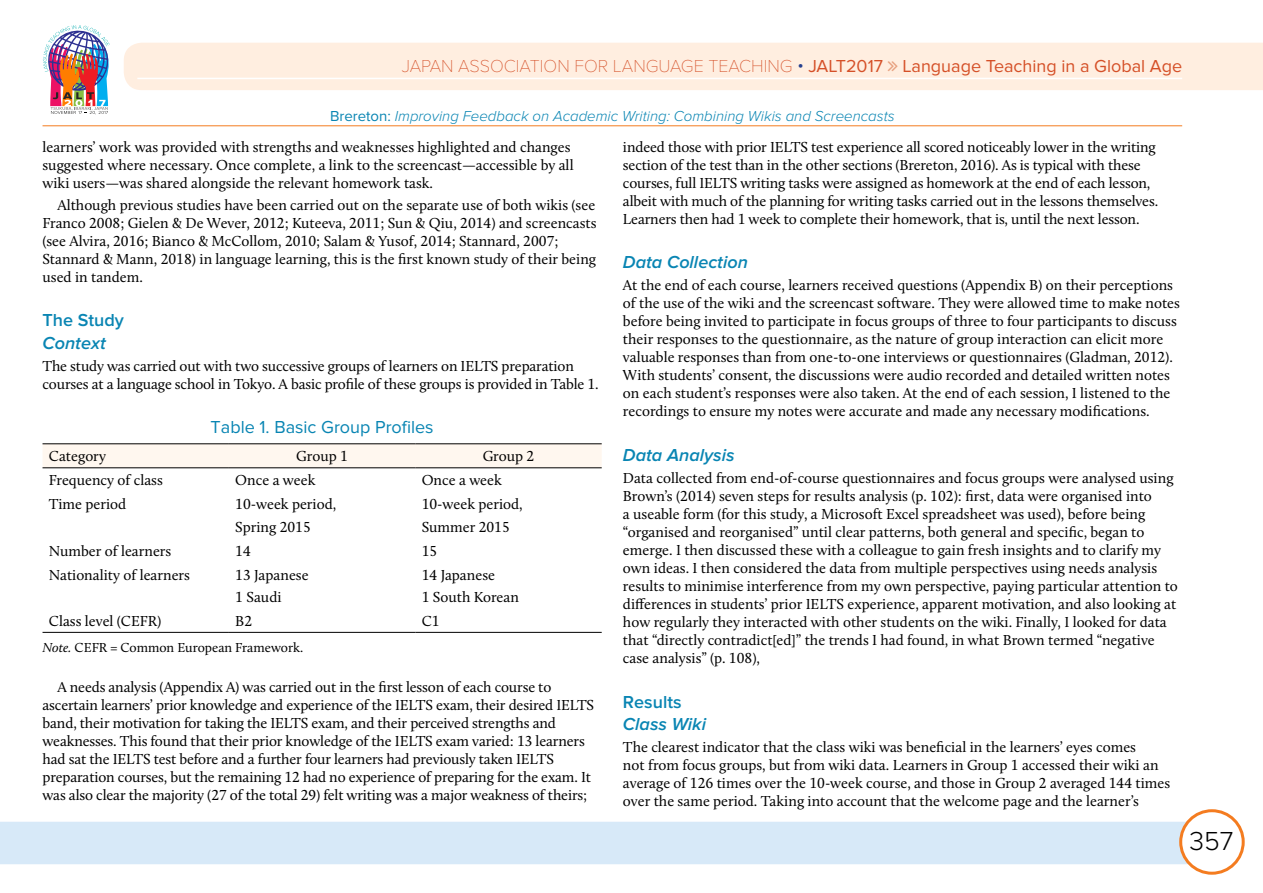
<style>
.page{position:relative;width:1263px;height:893px;background:#fff}
.page>*{position:absolute;margin:0;border:0;box-sizing:border-box;transform-origin:0 0}
.t1{font:300 27px "Proxima Nova";color:#000}
.t2{font:18px "Proxima Nova";color:#d55028}
.t3{font:italic 600 18px "Proxima Nova";color:#0985b3}
.t4{font:18px "Proxima Nova";color:#0985b3}
.t5{font:600 18px "Proxima Nova";color:#0985b3}
.t6{font:15px/18px "Calluna";color:#000}
.t7{font:italic 300 15px "Proxima Nova";color:#0985b3}
.t8{font:13.5px "Calluna";color:#000}
.s1{font-family:"Proxima Nova T";font-weight:100}
.s2{font-weight:300;color:#25408f}
.s3{font-weight:400;font-style:normal}
.s4{font-style:italic}
</style>
<div class="page">
<div style="left:0;top:822px;width:1190px;height:42px;background:#d7e9f8"></div>
<div style="left:1181px;top:811px;width:62px;height:62px;background:#fff;border-radius:50%"></div>
<div style="left:1179px;top:809px;width:66px;height:66px;border:3px solid #f47c20;border-radius:50%"></div>
<div style="left:124px;top:43px;width:1139px;height:47px;background:#ffeee0"></div>
<hr style="left:137px;top:78px;width:1045px;height:1px;background:#fff">
<hr style="left:43px;top:126px;width:1139px;height:1px;background:#f47c20">
<img style="left:43px;top:25px;width:67px;height:90px">
<div style="left:43px;top:445px;width:559px;height:23px;background:#fff7ef"></div>
<hr style="left:43px;top:444px;width:186px;height:1px;background:#000">
<hr style="left:229px;top:444px;width:186px;height:1px;background:#000">
<hr style="left:43px;top:468px;width:186px;height:1px;background:#000">
<hr style="left:229px;top:468px;width:186px;height:1px;background:#000">
<hr style="left:415px;top:632px;width:187px;height:1px;background:#000">
<hr style="left:415px;top:444px;width:187px;height:1px;background:#000">
<hr style="left:415px;top:468px;width:187px;height:1px;background:#000">
<hr style="left:43px;top:632px;width:186px;height:1px;background:#000">
<hr style="left:229px;top:632px;width:186px;height:1px;background:#000">
<svg style="left:888px;top:61px;width:9px;height:10px"></svg>
<p class="t2" style="left:402px;top:55px;width:782px"><span class="s1">JAPAN ASSOCIATION FOR LANGUAGE TEACHING</span> <span class="s2">•</span> JALT2017 Language Teaching in a Global Age</p>
<p class="t7" style="left:330px;top:108px;width:566px"><span class="s3">Brereton:</span> Improving Feedback on Academic Writing: Combining Wikis and Screencasts</p>
<p class="t6" style="left:43px;top:137px;width:533px">learners’ work was provided with strengths and weaknesses highlighted and changes suggested where necessary. Once complete, a link to the screencast—accessible by all wiki users—was shared alongside the relevant homework task.</p>
<p class="t6" style="left:43px;top:196px;width:556px;text-indent:15px">Although previous studies have been carried out on the separate use of both wikis (see Franco 2008; Gielen &amp; De Wever, 2012; Kuteeva, 2011; Sun &amp; Qiu, 2014) and screencasts (see Alvira, 2016; Bianco &amp; McCollom, 2010; Salam &amp; Yusof, 2014; Stannard, 2007; Stannard &amp; Mann, 2018) in language learning, this is the first known study of their being used in tandem.</p>
<p class="t5" style="left:43px;top:310px;width:83px">The Study</p>
<p class="t3" style="left:43px;top:332px;width:65px">Context</p>
<p class="t6" style="left:43px;top:357px;width:558px">The study was carried out with two successive groups of learners on IELTS preparation courses at a language school in Tokyo. A basic profile of these groups is provided in Table 1.</p>
<p class="t4" style="left:211px;top:417px;width:225px">Table 1. Basic Group Profiles</p>
<p class="t6" style="left:49px;top:447px;width:59px">Category</p>
<p class="t6" style="left:296px;top:447px;width:53px">Group 1</p>
<p class="t6" style="left:483px;top:447px;width:53px">Group 2</p>
<p class="t6" style="left:49px;top:471px;width:115px">Frequency of class</p>
<p class="t6" style="left:235px;top:471px;width:82px">Once a week</p>
<p class="t6" style="left:422px;top:471px;width:82px">Once a week</p>
<p class="t6" style="left:49px;top:495px;width:79px">Time period</p>
<p class="t6" style="left:235px;top:493px;width:103px;line-height:22.2px">10-week period,<br>Spring 2015</p>
<p class="t6" style="left:422px;top:493px;width:103px;line-height:22.2px">10-week period,<br>Summer 2015</p>
<p class="t6" style="left:49px;top:541px;width:124px">Number of learners</p>
<p class="t6" style="left:235px;top:541px;width:17px">14</p>
<p class="t6" style="left:422px;top:541px;width:17px">15</p>
<p class="t6" style="left:49px;top:565px;width:143px">Nationality of learners</p>
<p class="t6" style="left:235px;top:563px;width:75px;line-height:22.2px">13 Japanese<br>1 Saudi</p>
<p class="t6" style="left:422px;top:563px;width:99px;line-height:22.2px">14 Japanese<br>1 South Korean</p>
<p class="t6" style="left:49px;top:612px;width:114px">Class level (CEFR)</p>
<p class="t6" style="left:235px;top:612px;width:18px">B2</p>
<p class="t6" style="left:422px;top:612px;width:19px">C1</p>
<p class="t8" style="left:43px;top:639px;width:262px"><span class="s4">Note.</span> CEFR = Common European Framework.</p>
<p class="t6" style="left:43px;top:678px;width:553px;text-indent:15px">A needs analysis (Appendix A) was carried out in the first lesson of each course to ascertain learners’ prior knowledge and experience of the IELTS exam, their desired IELTS band, their motivation for taking the IELTS exam, and their perceived strengths and weaknesses. This found that their prior knowledge of the IELTS exam varied: 13 learners had sat the IELTS test before and a further four learners had previously taken IELTS preparation courses, but the remaining 12 had no experience of preparing for the exam. It was also clear the majority (27 of the total 29) felt writing was a major weakness of theirs;</p>
<p class="t6" style="left:623px;top:137px;width:537px">indeed those with prior IELTS test experience all scored noticeably lower in the writing section of the test than in the other sections (Brereton, 2016). As is typical with these courses, full IELTS writing tasks were assigned as homework at the end of each lesson, albeit with much of the planning for writing tasks carried out in the lessons themselves.<br>Learners then had 1 week to complete their homework, that is, until the next lesson.</p>
<p class="t3" style="left:623px;top:252px;width:126px">Data Collection</p>
<p class="t6" style="left:623px;top:276px;width:558px">At the end of each course, learners received questions (Appendix B) on their perceptions of the use of the wiki and the screencast software. They were allowed time to make notes before being invited to participate in focus groups of three to four participants to discuss their responses to the questionnaire, as the nature of group interaction can elicit more valuable responses than from one-to-one interviews or questionnaires (Gladman, 2012).<br>With students’ consent, the discussions were audio recorded and detailed written notes on each student’s responses were also taken. At the end of each session, I listened to the recordings to ensure my notes were accurate and made any necessary modifications.</p>
<p class="t3" style="left:623px;top:445px;width:113px">Data Analysis</p>
<p class="t6" style="left:623px;top:469px;width:556px">Data collected from end-of-course questionnaires and focus groups were analysed using Brown’s (2014) seven steps for results analysis (p. 102): first, data were organised into<br>a useable form (for this study, a Microsoft Excel spreadsheet was used), before being “organised and reorganised” until clear patterns, both general and specific, began to emerge. I then discussed these with a colleague to gain fresh insights and to clarify my own ideas. I then considered the data from multiple perspectives using needs analysis results to minimise interference from my own perspective, paying particular attention to differences in students’ prior IELTS experience, apparent motivation, and also looking at how regularly they interacted with other students on the wiki. Finally, I looked for data that “directly contradict[ed]” the trends I had found, in what Brown termed “negative case analysis” (p. 108),</p>
<p class="t5" style="left:623px;top:691px;width:60px">Results</p>
<p class="t3" style="left:623px;top:714px;width:85px">Class Wiki</p>
<p class="t6" style="left:623px;top:738px;width:549px">The clearest indicator that the class wiki was beneficial in the learners’ eyes comes<br>not from focus groups, but from wiki data. Learners in Group 1 accessed their wiki an average of 126 times over the 10-week course, and those in Group 2 averaged 144 times over the same period. Taking into account that the welcome page and the learner’s</p>
<h1 class="t1" style="left:1189px;top:825px;width:45px">357</h1>
</div>
